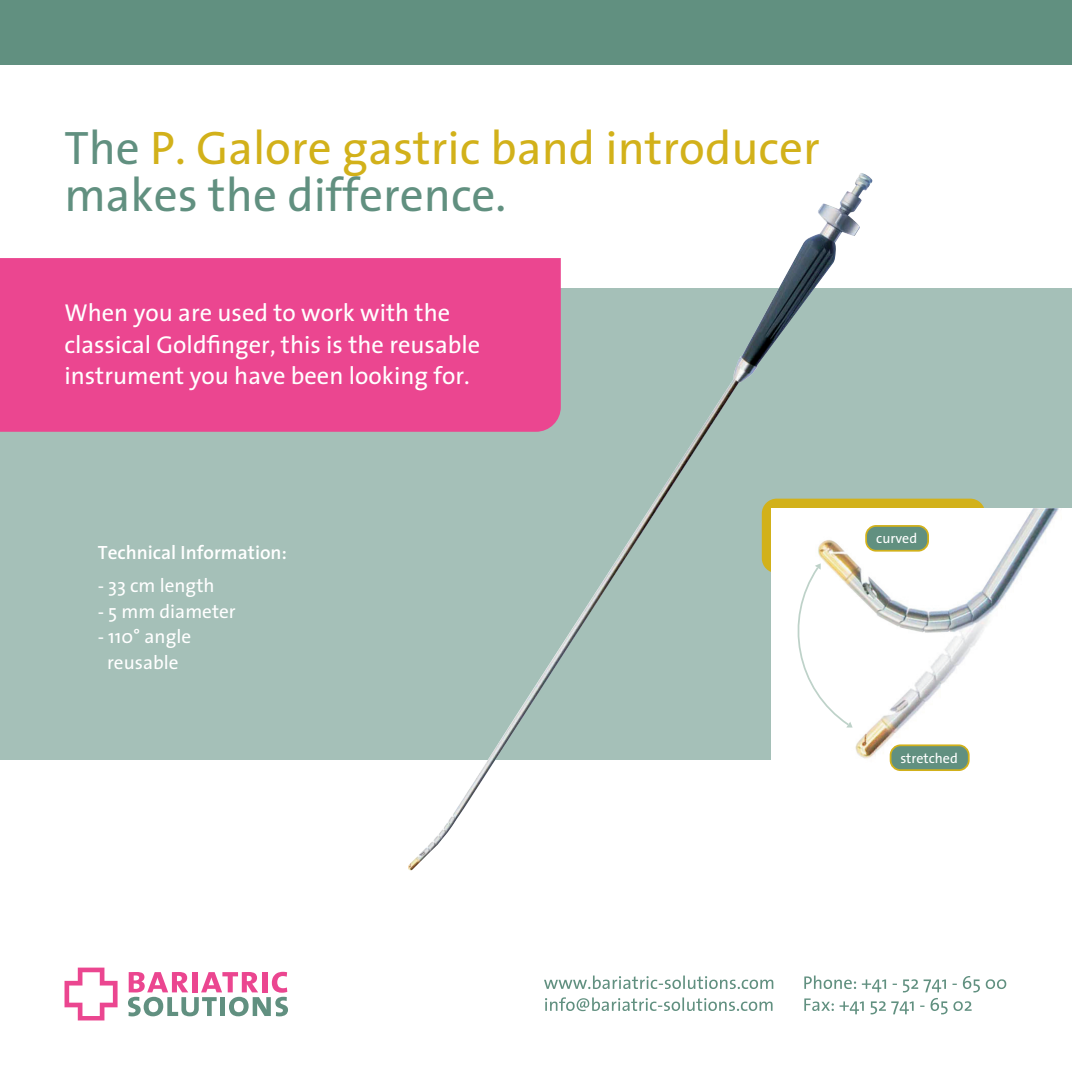
<style>
.page{position:relative;width:1072px;height:1072px;background:#fff}
.page>*{position:absolute;margin:0;border:0;box-sizing:border-box;transform-origin:0 0}
.t1{font:47.25px/47.2px "The Sans";color:#d2b11a}
.t2{font:24.5px/31.5px "The Sans";color:#fff}
.t3{font:19.25px/25.7px "The Sans";color:#fff;text-align:center}
.t4{font:600 19.25px "The Sans";color:#fff}
.t5{font:14px "The Sans";color:#fff}
.s1{color:#619080}
</style>
<div class="page">
<div style="left:0;top:288px;width:1071px;height:471px;background:#a5c0b8"></div>
<div style="left:0;top:0;width:1071px;height:64px;background:#619080"></div>
<div style="left:761px;top:498px;width:224px;height:75px;background:#d2b11a;border-radius:15px"></div>
<div style="left:771px;top:508px;width:300px;height:323px;background:#fff"></div>
<img style="left:873px;top:508px;width:186px;height:263px">
<div style="left:0;top:258px;width:407px;height:174px;background:#eb4690"></div>
<svg style="left:64px;top:967px;width:54px;height:53px"></svg>
<svg style="left:128px;top:971px;width:160px;height:45px"></svg>
<svg style="left:544px;top:975px;width:462px;height:39px"></svg>
<img style="left:407px;top:173px;width:466px;height:698px">
<div style="left:866px;top:526px;width:62px;height:24px;background:#619080;border-radius:10px"></div>
<div style="left:865px;top:525px;width:64px;height:26px;border:2px solid #d2b11a;border-radius:10px"></div>
<div style="left:890px;top:745px;width:78px;height:25px;background:#619080;border-radius:10px"></div>
<div style="left:889px;top:744px;width:80px;height:27px;border:2px solid #d2b11a;border-radius:10px"></div>
<h1 class="t1" style="left:64px;top:123px;width:757px"><span class="s1">The</span> P. Galore gastric band introducer <span class="s1">makes the difference.</span></h1>
<p class="t2" style="left:64px;top:296px;width:417px">When you are used to work with the classical Goldfinger, this is the reusable instrument you have been looking for.</p>
<p class="t4" style="left:98px;top:536px;width:190px">Technical Information:</p>
<p class="t3" style="left:98px;top:572px;width:118px">- 33 cm length</p>
<p class="t3" style="left:98px;top:597px;width:139px">- 5 mm diameter</p>
<p class="t3" style="left:98px;top:623px;width:95px">- 110° angle reusable</p>
<p class="t5" style="left:876px;top:527px;width:42px">curved</p>
<p class="t5" style="left:900px;top:746px;width:59px">stretched</p>
</div>
